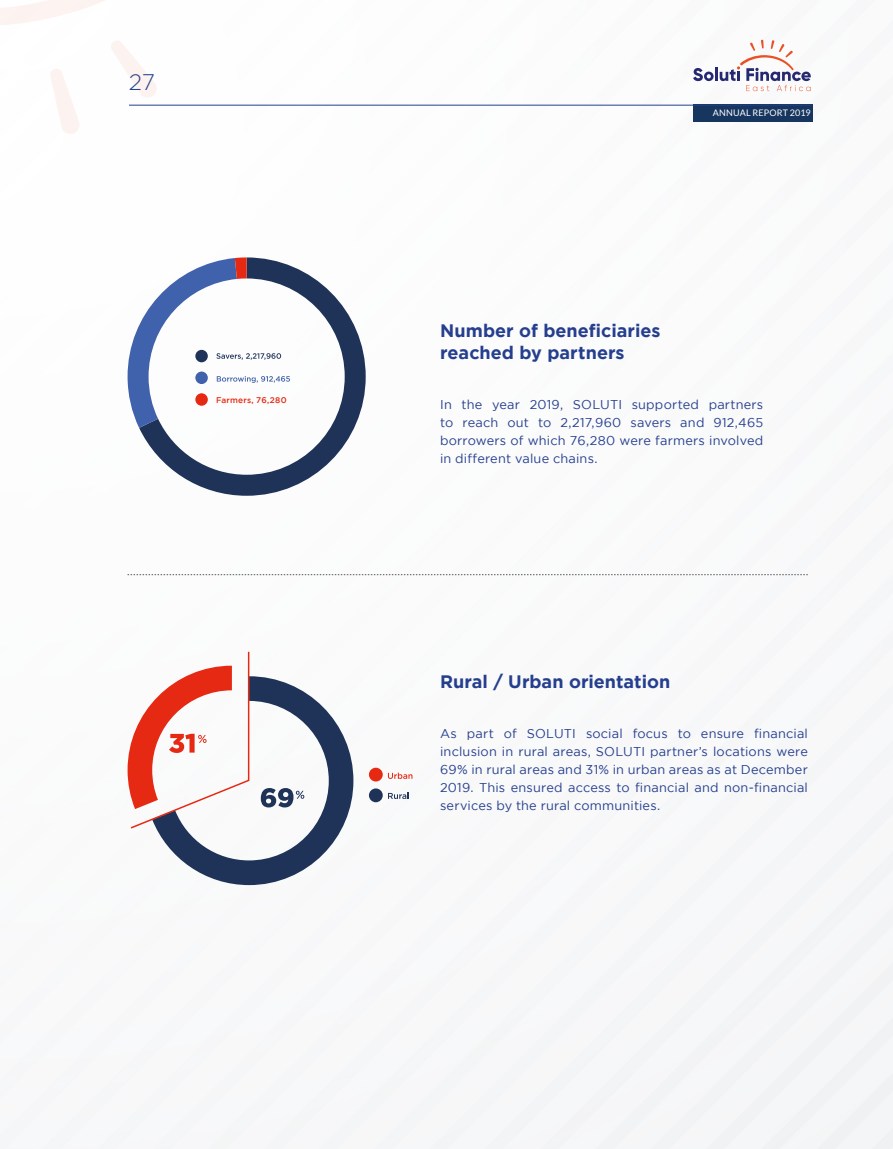
<style>
.page{position:relative;width:893px;height:1149px;background:#fff}
.page>*{position:absolute;margin:0;border:0;box-sizing:border-box;transform-origin:0 0}
.t1{font:300 22.5px "Gotham";color:#1c4491}
.t2{font:700 18px "Gotham";color:#253f8e}
.t3{font:12.75px/18px "Gotham";letter-spacing:.015em;color:#253f8e;text-align:justify}
.t4{font:9px "Lato";letter-spacing:.02em;color:#fff}
.t5{font:500 8.25px "Gotham";letter-spacing:.03em;color:#e62912}
</style>
<div class="page">
<img style="left:1px;top:39px;width:892px;height:1109px">
<div style="left:693px;top:105px;width:119px;height:17px;background:#16355f"></div>
<svg style="left:693px;top:40px;width:118px;height:51px"></svg>
<hr style="left:129px;top:105px;width:683px;height:1px;background:#253f8e">
<svg style="left:0;top:0;width:206px;height:135px"></svg>
<svg style="left:388px;top:772px;width:24px;height:6px"></svg>
<svg style="left:388px;top:792px;width:21px;height:6px"></svg>
<div style="left:369px;top:767px;width:14px;height:14px;background:#e62912;border-radius:50%"></div>
<div style="left:369px;top:788px;width:14px;height:14px;background:#1f3359;border-radius:50%"></div>
<svg style="left:152px;top:676px;width:201px;height:208px"></svg>
<svg style="left:128px;top:650px;width:122px;height:179px"></svg>
<svg style="left:139px;top:257px;width:227px;height:238px"></svg>
<svg style="left:128px;top:257px;width:162px;height:170px"></svg>
<div style="left:195px;top:350px;width:13px;height:12px;background:#1f3359;border-radius:50%"></div>
<div style="left:195px;top:371px;width:13px;height:13px;background:#4061ab;border-radius:50%"></div>
<div style="left:195px;top:393px;width:13px;height:12px;background:#e62912;border-radius:50%"></div>
<svg style="left:128px;top:574px;width:680px;height:1px"></svg>
<h1 class="t1" style="left:129px;top:70px;width:28px">27</h1>
<p class="t5" style="left:216px;top:395px;width:72px">Farmers, 76,280</p>
<p class="t4" style="left:713px;top:108px;width:99px">ANNUAL REPORT 2019</p>
<p class="t2" style="left:440px;top:320px;width:222px">Number of beneficiaries</p>
<p class="t2" style="left:440px;top:342px;width:186px">reached by partners</p>
<p class="t3" style="left:440px;top:395px;width:325px">In the year 2019, SOLUTI supported partners to reach out to 2,217,960 savers and 912,465 borrowers of which 76,280 were farmers involved in different value chains.</p>
<p class="t2" style="left:440px;top:671px;width:232px">Rural / Urban orientation</p>
<p class="t3" style="left:440px;top:724px;width:369px">As part of SOLUTI social focus to ensure financial inclusion in rural areas, SOLUTI partner’s locations were 69% in rural areas and 31% in urban areas as at December 2019. This ensured access to financial and non-financial services by the rural communities.</p>
</div>
